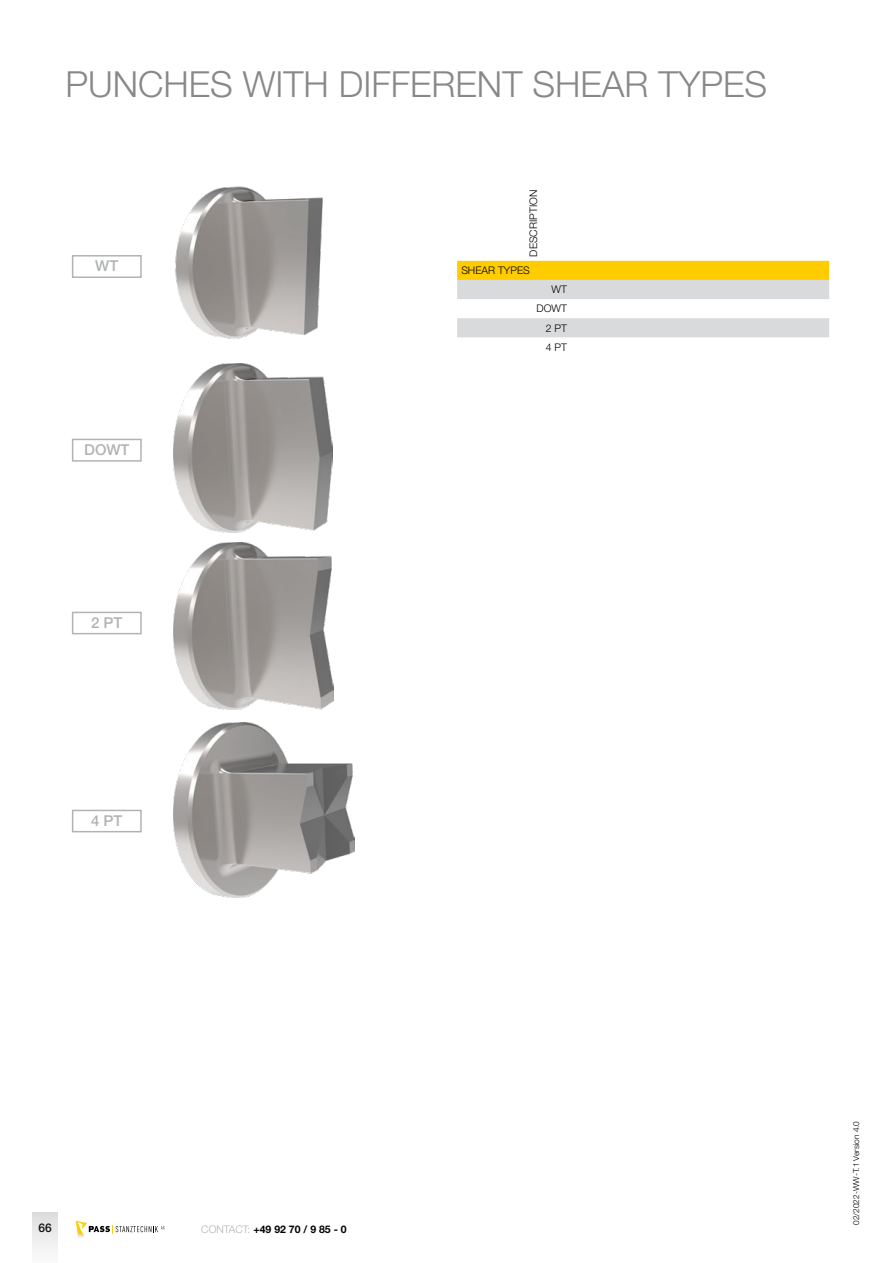
<style>
.page{position:relative;width:893px;height:1263px;background:#fff}
.page>*{position:absolute;margin:0;border:0;box-sizing:border-box;transform-origin:0 0}
.t1{font:300 36px "Helvetica Neue LT Std";color:#87888a}
.t2{font:500 15px "Helvetica Neue LT Std";color:#b1b3b4}
.t3{font:500 12px "Helvetica Neue LT Std";color:#000}
.t4{font:300 10.5px/19.2px "Helvetica Neue LT Std";color:#000;text-align:right}
.t5{font:700 10.5px "Helvetica Neue LT Std";color:#000}
.t6{font:300 8.25px "Helvetica Neue LT Std";color:#000}
.s1{font-weight:300;color:#b1b3b4}
</style>
<div class="page">
<svg style="left:76px;top:1221px;width:88px;height:17px"></svg>
<div style="left:32px;top:1212px;width:26px;height:51px;background:linear-gradient(to bottom,#dedede,#fbfbfb)"></div>
<img style="left:174px;top:723px;width:181px;height:175px">
<img style="left:174px;top:542px;width:159px;height:168px">
<img style="left:175px;top:186px;width:148px;height:153px">
<img style="left:174px;top:364px;width:159px;height:168px">
<svg style="left:457px;top:261px;width:372px;height:76px"></svg>
<div style="left:72px;top:255px;width:70px;height:23px;border:2px solid #b1b3b4"></div>
<div style="left:72px;top:439px;width:70px;height:23px;border:2px solid #b1b3b4"></div>
<div style="left:72px;top:612px;width:70px;height:22px;border:2px solid #b1b3b4"></div>
<div style="left:72px;top:810px;width:70px;height:22px;border:2px solid #b1b3b4"></div>
<h1 class="t1" style="left:66px;top:62px;width:703px">PUNCHES WITH DIFFERENT SHEAR TYPES</h1>
<h2 class="t2" style="left:95px;top:257px;width:25px">WT</h2>
<h2 class="t2" style="left:84px;top:441px;width:47px">DOWT</h2>
<h2 class="t2" style="left:91px;top:614px;width:33px">2 PT</h2>
<h2 class="t2" style="left:91px;top:812px;width:33px">4 PT</h2>
<p class="t4" style="left:523px;top:257px;width:68px;rotate:-90deg">DESCRIPTION</p>
<p class="t4" style="left:461px;top:261px;width:70px">SHEAR TYPES</p>
<p class="t4" style="left:537px;top:280px;width:32px">WT<br>DOWT<br>2 PT<br>4 PT</p>
<p class="t3" style="left:38px;top:1221px;width:15px">66</p>
<p class="t5" style="left:201px;top:1223px;width:147px"><span class="s1">CONTACT:</span> +49 92 70 / 9 85 - 0</p>
<p class="t6" style="left:851px;top:1225px;width:105px;rotate:-90deg">02/2022-WW-T.1 Version 4.0</p>
</div>
